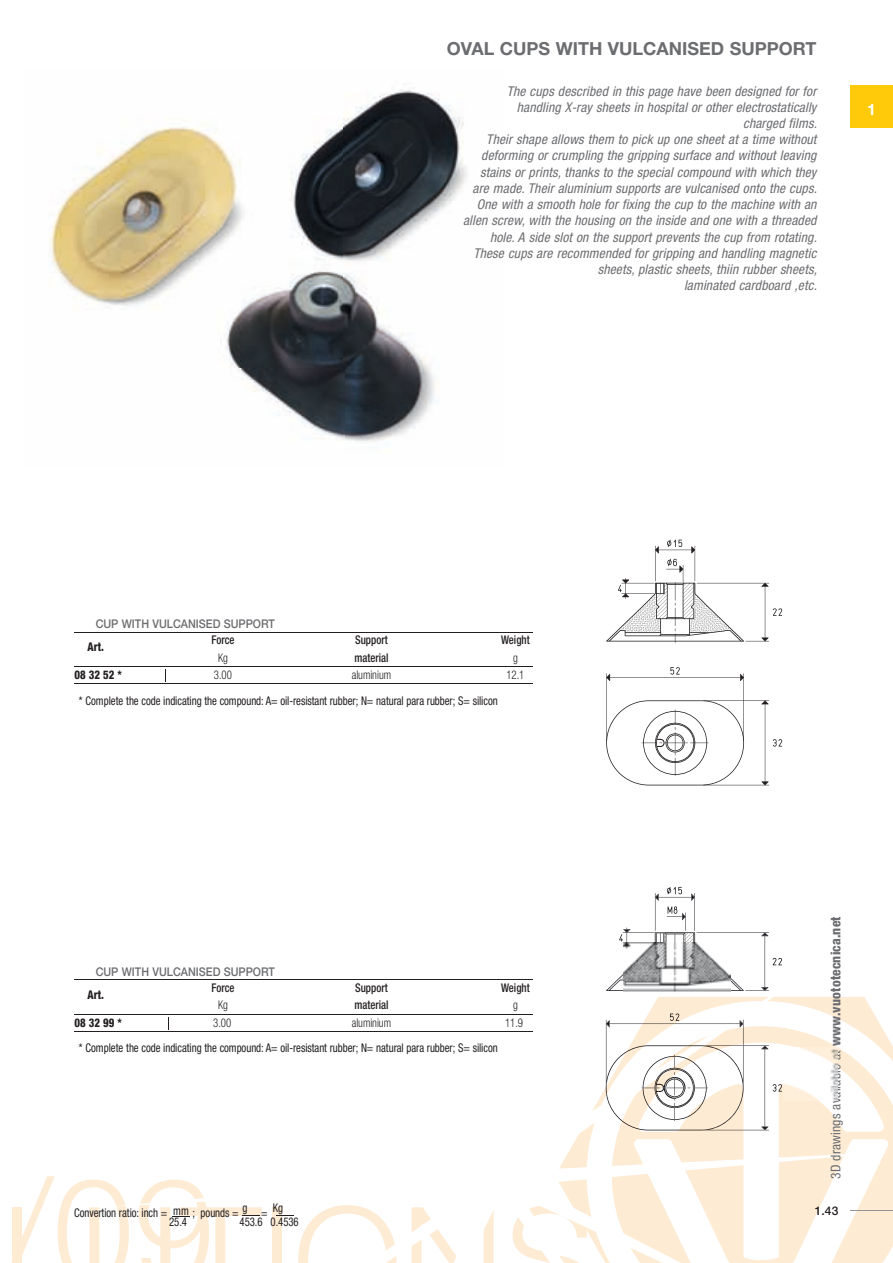
<style>
.page{position:relative;width:893px;height:1263px;background:#fff}
.page>*{position:absolute;margin:0;border:0;box-sizing:border-box;transform-origin:0 0}
.t1{font:700 18px "Helvetica Neue";color:#6c6d70}
.t2{font:700 15.75px "Helvetica Neue";color:#fff}
.t3{font:italic condensed 13.5px/16.2px "Helvetica Neue";letter-spacing:.01em;color:#6c6d70;text-align:right}
.t4{font:condensed 13.5px "Helvetica Neue";letter-spacing:.01em;color:#6c6d70}
.t5{font:condensed 12px/9.1px "Helvetica Neue";letter-spacing:-.005em;color:#231f20;scale:.9 1}
.t6{font:500 condensed 12px "Helvetica Neue";color:#231f20;scale:.9 1}
.t7{font:500 12px "Helvetica Neue";color:#6c6d70;scale:.9 1}
.t8{font:300 condensed 12px "Helvetica Neue";letter-spacing:-.005em;color:#231f20;scale:.9 1}
.t9{font:800 condensed 12px "Helvetica Neue";color:#231f20;scale:.9 1}
.t10{font:500 12px "Helvetica Neue";color:#231f20}
.s1{font-weight:800}
</style>
<div class="page">
<svg style="left:168px;top:886px;width:725px;height:377px"></svg>
<hr style="left:850px;top:1210px;width:43px;height:1px;background:#939598">
<img style="left:49px;top:84px;width:418px;height:358px">
<svg style="left:606px;top:540px;width:177px;height:246px"></svg>
<svg style="left:606px;top:887px;width:176px;height:244px"></svg>
<hr style="left:74px;top:632px;width:459px;height:1px;background:#231f20">
<hr style="left:74px;top:666px;width:459px;height:1px;background:#231f20">
<hr style="left:74px;top:683px;width:459px;height:1px;background:#231f20">
<svg style="left:165px;top:669px;width:1px;height:12px"></svg>
<hr style="left:74px;top:979px;width:459px;height:1px;background:#231f20">
<hr style="left:74px;top:1014px;width:459px;height:1px;background:#231f20">
<hr style="left:74px;top:1031px;width:459px;height:1px;background:#231f20">
<svg style="left:169px;top:1017px;width:1px;height:12px"></svg>
<svg style="left:11px;top:1176px;width:251px;height:87px"></svg>
<svg style="left:276px;top:1205px;width:120px;height:58px"></svg>
<div style="left:850px;top:85px;width:43px;height:43px;background:#feca0a"></div>
<img style="left:783px;top:1047px;width:54px;height:53px">
<img style="left:623px;top:942px;width:108px;height:54px">
<h1 class="t1" style="left:447px;top:37px;width:371px">OVAL CUPS WITH VULCANISED SUPPORT</h1>
<p class="t3" style="left:463px;top:83px;width:355px">The cups described in this page have been designed for for handling X-ray sheets in hospital or other electrostatically<br>charged films.<br>Their shape allows them to pick up one sheet at a time without deforming or crumpling the gripping surface and without leaving stains or prints, thanks to the special compound with which they are made. Their aluminium supports are vulcanised onto the cups.<br>One with a smooth hole for fixing the cup to the machine with an allen screw, with the housing on the inside and one with a threaded hole. A side slot on the support prevents the cup from rotating.<br>These cups are recommended for gripping and handling magnetic sheets, plastic sheets, thiin rubber sheets,<br>laminated cardboard ,etc.</p>
<p class="t2" style="left:867px;top:100px;width:10px">1</p>
<p class="t7" style="left:96px;top:617px;width:201px">CUP WITH VULCANISED SUPPORT</p>
<p class="t9" style="left:87px;top:639px;width:20px">Art.</p>
<p class="t6" style="left:211px;top:633px;width:27px">Force</p>
<p class="t6" style="left:355px;top:633px;width:38px">Support</p>
<p class="t6" style="left:501px;top:633px;width:33px">Weight</p>
<p class="t8" style="left:218px;top:650px;width:13px">Kg</p>
<p class="t6" style="left:354px;top:650px;width:39px">material</p>
<p class="t8" style="left:513px;top:650px;width:7px">g</p>
<p class="t9" style="left:74px;top:667px;width:54px">08 32 52 *</p>
<p class="t8" style="left:214px;top:668px;width:21px">3.00</p>
<p class="t8" style="left:352px;top:668px;width:45px">aluminium</p>
<p class="t8" style="left:506px;top:668px;width:21px">12.1</p>
<p class="t5" style="left:79px;top:696px;width:467px">* complete the code indicating the compound: a= oil-resistant rubber; n= natural para rubber; s= silicon</p>
<p class="t7" style="left:96px;top:965px;width:201px">CUP WITH VULCANISED SUPPORT</p>
<p class="t9" style="left:87px;top:987px;width:20px">Art.</p>
<p class="t6" style="left:211px;top:981px;width:27px">Force</p>
<p class="t6" style="left:355px;top:981px;width:38px">Support</p>
<p class="t6" style="left:501px;top:981px;width:33px">Weight</p>
<p class="t8" style="left:218px;top:998px;width:13px">Kg</p>
<p class="t6" style="left:354px;top:998px;width:39px">material</p>
<p class="t8" style="left:513px;top:998px;width:7px">g</p>
<p class="t9" style="left:74px;top:1015px;width:54px">08 32 99 *</p>
<p class="t8" style="left:213px;top:1015px;width:21px">3.00</p>
<p class="t8" style="left:352px;top:1015px;width:45px">aluminium</p>
<p class="t8" style="left:505px;top:1015px;width:21px">11.9</p>
<p class="t5" style="left:79px;top:1043px;width:467px">* complete the code indicating the compound: a= oil-resistant rubber; n= natural para rubber; s= silicon</p>
<p class="t5" style="left:173px;top:1205px;width:19px">mm</p>
<p class="t5" style="left:243px;top:1203px;width:7px">g</p>
<p class="t5" style="left:273px;top:1203px;width:13px">Kg</p>
<p class="t5" style="left:169px;top:1217px;width:21px">25.4</p>
<p class="t5" style="left:74px;top:1208px;width:105px">convertion ratio: inch =</p>
<p class="t5" style="left:193px;top:1208px;width:53px">; pounds =</p>
<p class="t5" style="left:240px;top:1208px;width:67px;text-indent:22px">=<br>453.6 0.4536</p>
<p class="t4" style="left:828px;top:1179px;width:264px;rotate:-90deg">3d drawings available at <span class="s1">www.vuototecnica.net</span></p>
<p class="t10" style="left:815px;top:1204px;width:25px">1.43</p>
</div>
